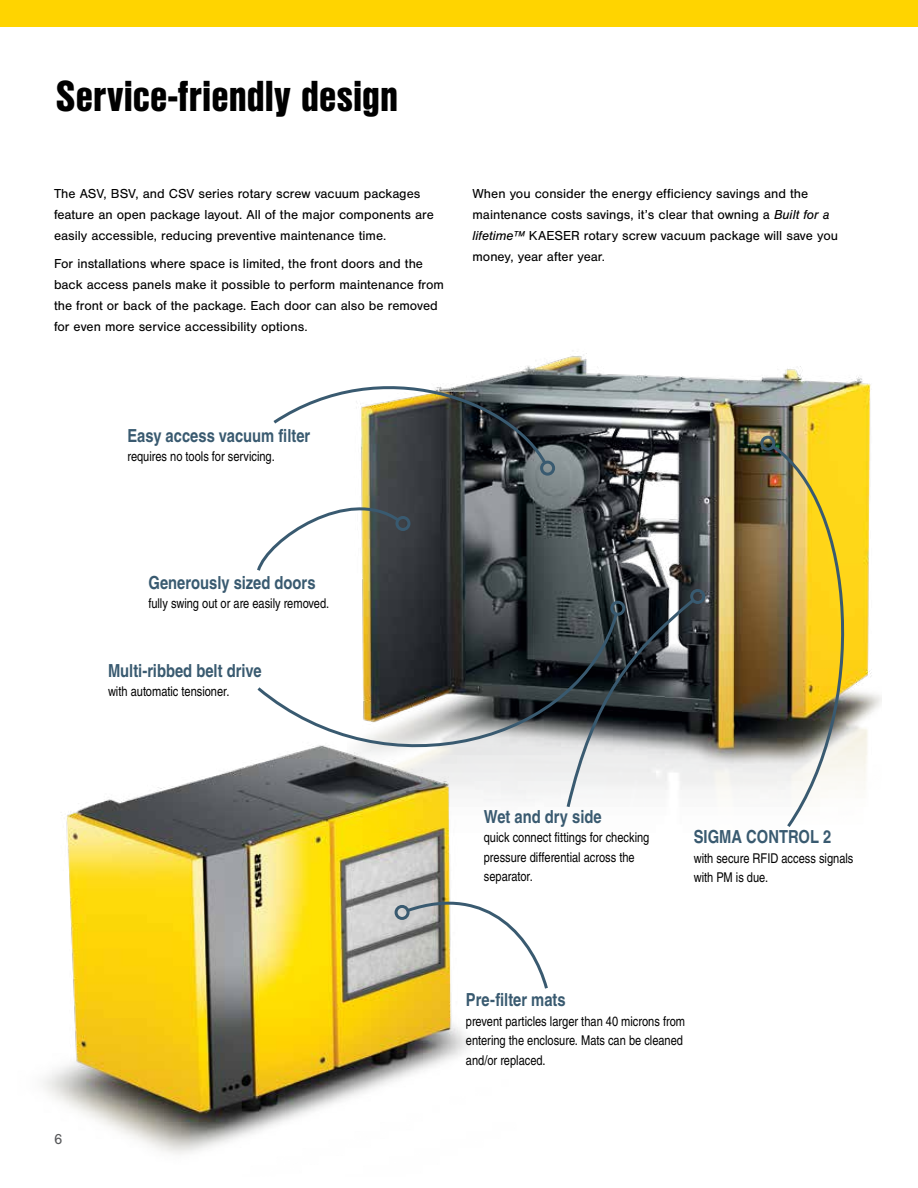
<style>
.page{position:relative;width:918px;height:1188px;background:#fff}
.page>*{position:absolute;margin:0;border:0;box-sizing:border-box;transform-origin:0 0}
.t1{font:900 42px "Nimbus San Con L";color:#000}
.t2{font:700 18px "Nimbus San Con L";color:#395a70}
.t3{font:15px "Nimbus San";color:#58595b}
.t4{font:13.5px/21px "Nimbus San";color:#000}
.t5{font:13.5px/19.5px "Nimbus San Con L";color:#000}
.s1{font-style:italic}
</style>
<div class="page">
<div style="left:0;top:0;width:918px;height:27px;background:#ffd400"></div>
<img style="left:361px;top:353px;width:520px;height:447px">
<img style="left:43px;top:764px;width:474px;height:390px">
<svg style="left:769px;top:442px;width:99px;height:385px"></svg>
<div style="left:760px;top:436px;width:15px;height:15px;border:3px solid #395a70;border-radius:50%"></div>
<svg style="left:257px;top:485px;width:145px;height:89px"></svg>
<div style="left:395px;top:516px;width:15px;height:15px;border:3px solid #395a70;border-radius:50%"></div>
<svg style="left:404px;top:882px;width:144px;height:110px"></svg>
<div style="left:395px;top:905px;width:15px;height:15px;border:3px solid #395a70;border-radius:50%"></div>
<svg style="left:273px;top:353px;width:276px;height:114px"></svg>
<div style="left:540px;top:461px;width:15px;height:15px;border:3px solid #395a70;border-radius:50%"></div>
<svg style="left:254px;top:610px;width:310px;height:186px"></svg>
<svg style="left:564px;top:596px;width:133px;height:211px"></svg>
<div style="left:690px;top:589px;width:15px;height:15px;border:3px solid #395a70;border-radius:50%"></div>
<h1 class="t1" style="left:56px;top:64px;width:344px">Service-friendly design</h1>
<p class="t4" style="left:54px;top:183px;width:381px">The ASV, BSV, and CSV series rotary screw vacuum packages feature an open package layout. All of the major components are easily accessible, reducing preventive maintenance time.</p>
<p class="t4" style="left:54px;top:253px;width:392px">For installations where space is limited, the front doors and the back access panels make it possible to perform maintenance from the front or back of the package. Each door can also be removed for even more service accessibility options.</p>
<p class="t4" style="left:472px;top:183px;width:367px">When you consider the energy efficiency savings and the maintenance costs savings, it’s clear that owning a <span class="s1">Built for a lifetime™</span> KAESER rotary screw vacuum package will save you money, year after year.</p>
<h2 class="t2" style="left:127px;top:422px;width:184px">Easy access vacuum filter</h2>
<p class="t5" style="left:127px;top:446px;width:149px">requires no tools for servicing.</p>
<h2 class="t2" style="left:148px;top:569px;width:169px">Generously sized doors</h2>
<p class="t5" style="left:148px;top:593px;width:182px">fully swing out or are easily removed.</p>
<h2 class="t2" style="left:108px;top:657px;width:155px">Multi-ribbed belt drive</h2>
<p class="t5" style="left:108px;top:681px;width:123px">with automatic tensioner.</p>
<p class="t3" style="left:54px;top:1131px;width:10px">6</p>
<h2 class="t2" style="left:484px;top:803px;width:119px">Wet and dry side</h2>
<p class="t5" style="left:484px;top:827px;width:167px">quick connect fittings for checking pressure differential across the separator.</p>
<h2 class="t2" style="left:694px;top:824px;width:139px">SIGMA CONTROL 2</h2>
<p class="t5" style="left:694px;top:848px;width:161px">with secure RFID access signals with PM is due.</p>
<h2 class="t2" style="left:466px;top:987px;width:101px">Pre-filter mats</h2>
<p class="t5" style="left:466px;top:1011px;width:221px">prevent particles larger than 40 microns from entering the enclosure. Mats can be cleaned and/or replaced.</p>
</div>
